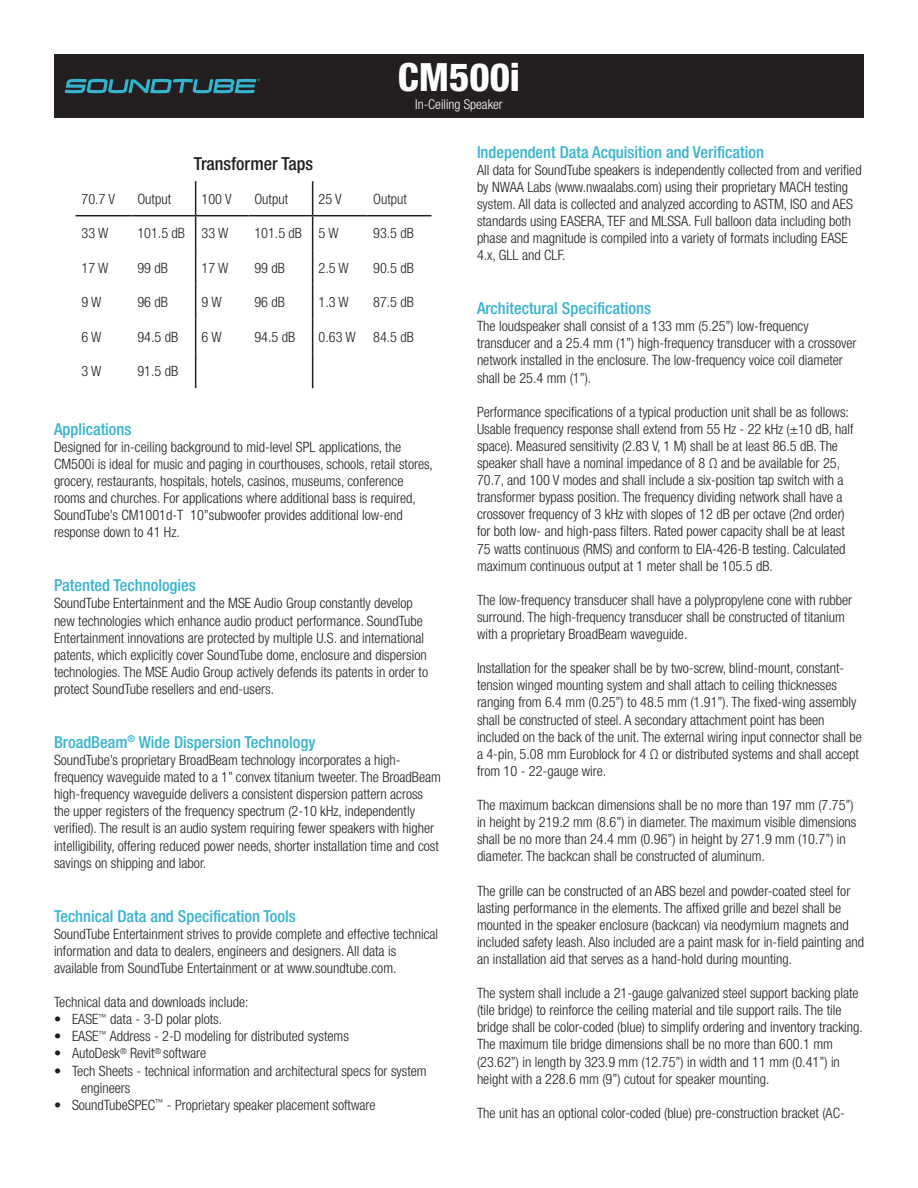
<style>
.page{position:relative;width:918px;height:1188px;background:#fff}
.page>*{position:absolute;margin:0;border:0;box-sizing:border-box;transform-origin:0 0}
.t1{font:800 condensed 39px "Helvetica Neue LT Std";color:#fff}
.t2{font:500 condensed 18px "Helvetica Neue LT Std";color:#231f20}
.t3{font:500 condensed 16.5px "Helvetica Neue LT Std";color:#35b3ce}
.t4{font:300 condensed 14.25px/17.1px "Helvetica Neue LT Std";color:#201d1e}
.t5{font:300 condensed 14.25px "Helvetica Neue LT Std";color:#231f20}
.t6{font:300 condensed 13.5px "Helvetica Neue LT Std";color:#fff}
</style>
<div class="page">
<div style="left:54px;top:54px;width:810px;height:64px;background:#231f20"></div>
<svg style="left:65px;top:79px;width:195px;height:14px"></svg>
<hr style="left:195px;top:216px;width:1px;height:34px;background:#231f20">
<hr style="left:195px;top:250px;width:1px;height:35px;background:#231f20">
<hr style="left:195px;top:285px;width:1px;height:34px;background:#231f20">
<hr style="left:195px;top:319px;width:1px;height:35px;background:#231f20">
<hr style="left:195px;top:354px;width:1px;height:34px;background:#231f20">
<hr style="left:312px;top:216px;width:1px;height:34px;background:#231f20">
<hr style="left:312px;top:250px;width:1px;height:35px;background:#231f20">
<hr style="left:312px;top:285px;width:1px;height:34px;background:#231f20">
<hr style="left:312px;top:319px;width:1px;height:35px;background:#231f20">
<hr style="left:312px;top:354px;width:1px;height:34px;background:#231f20">
<hr style="left:195px;top:181px;width:1px;height:34px;background:#231f20">
<hr style="left:312px;top:181px;width:1px;height:34px;background:#231f20">
<hr style="left:76px;top:215px;width:55px;height:1px;background:#231f20">
<hr style="left:131px;top:215px;width:65px;height:1px;background:#231f20">
<hr style="left:196px;top:215px;width:52px;height:1px;background:#231f20">
<hr style="left:248px;top:215px;width:65px;height:1px;background:#231f20">
<hr style="left:313px;top:215px;width:54px;height:1px;background:#231f20">
<hr style="left:367px;top:215px;width:64px;height:1px;background:#231f20">
<p class="t1" style="left:398px;top:53px;width:124px">CM500i</p>
<p class="t6" style="left:415px;top:96px;width:89px">In-Ceiling Speaker</p>
<p class="t2" style="left:194px;top:153px;width:121px">Transformer Taps</p>
<p class="t5" style="left:82px;top:190px;width:35px">70.7 V</p>
<p class="t5" style="left:137px;top:190px;width:35px">Output</p>
<p class="t5" style="left:202px;top:190px;width:31px">100 V</p>
<p class="t5" style="left:254px;top:190px;width:35px">Output</p>
<p class="t5" style="left:319px;top:190px;width:25px">25 V</p>
<p class="t5" style="left:373px;top:190px;width:35px">Output</p>
<p class="t5" style="left:82px;top:225px;width:28px">33 W</p>
<p class="t5" style="left:137px;top:225px;width:49px">101.5 dB</p>
<p class="t5" style="left:202px;top:225px;width:28px">33 W</p>
<p class="t5" style="left:254px;top:225px;width:49px">101.5 dB</p>
<p class="t5" style="left:319px;top:225px;width:22px">5 W</p>
<p class="t5" style="left:373px;top:225px;width:42px">93.5 dB</p>
<p class="t5" style="left:82px;top:259px;width:28px">17 W</p>
<p class="t5" style="left:137px;top:259px;width:32px">99 dB</p>
<p class="t5" style="left:202px;top:259px;width:28px">17 W</p>
<p class="t5" style="left:254px;top:259px;width:32px">99 dB</p>
<p class="t5" style="left:319px;top:259px;width:32px">2.5 W</p>
<p class="t5" style="left:373px;top:259px;width:42px">90.5 dB</p>
<p class="t5" style="left:82px;top:294px;width:22px">9 W</p>
<p class="t5" style="left:137px;top:294px;width:32px">96 dB</p>
<p class="t5" style="left:202px;top:294px;width:22px">9 W</p>
<p class="t5" style="left:254px;top:294px;width:32px">96 dB</p>
<p class="t5" style="left:319px;top:294px;width:32px">1.3 W</p>
<p class="t5" style="left:373px;top:294px;width:42px">87.5 dB</p>
<p class="t5" style="left:82px;top:328px;width:22px">6 W</p>
<p class="t5" style="left:137px;top:328px;width:42px">94.5 dB</p>
<p class="t5" style="left:202px;top:328px;width:22px">6 W</p>
<p class="t5" style="left:254px;top:328px;width:42px">94.5 dB</p>
<p class="t5" style="left:319px;top:328px;width:39px">0.63 W</p>
<p class="t5" style="left:373px;top:328px;width:42px">84.5 dB</p>
<p class="t5" style="left:82px;top:363px;width:22px">3 W</p>
<p class="t5" style="left:137px;top:363px;width:42px">91.5 dB</p>
<p class="t3" style="left:54px;top:419px;width:79px">Applications</p>
<p class="t4" style="left:54px;top:438px;width:381px">Designed for in-ceiling background to mid-level SPL applications, the CM500i is ideal for music and paging in courthouses, schools, retail stores, grocery, restaurants, hospitals, hotels, casinos, museums, conference rooms and churches. For applications where additional bass is required, SoundTube’s CM1001d-T 10”subwoofer provides additional low-end response down to 41 Hz.</p>
<p class="t3" style="left:54px;top:576px;width:143px">Patented Technologies</p>
<p class="t4" style="left:54px;top:595px;width:376px">SoundTube Entertainment and the MSE Audio Group constantly develop new technologies which enhance audio product performance. SoundTube Entertainment innovations are protected by multiple U.S. and international patents, which explicitly cover SoundTube dome, enclosure and dispersion technologies. The MSE Audio Group actively defends its patents in order to protect SoundTube resellers and end-users.</p>
<p class="t3" style="left:54px;top:732px;width:263px">BroadBeam<sup>®</sup> Wide Dispersion Technology</p>
<p class="t4" style="left:54px;top:751px;width:389px">SoundTube’s proprietary BroadBeam technology incorporates a high&shy;frequency waveguide mated to a 1” convex titanium tweeter. The BroadBeam high-frequency waveguide delivers a consistent dispersion pattern across the upper registers of the frequency spectrum (2-10 kHz, independently verified). The result is an audio system requiring fewer speakers with higher intelligibility, offering reduced power needs, shorter installation time and cost savings on shipping and labor.</p>
<p class="t3" style="left:54px;top:906px;width:243px">Technical Data and Specification Tools</p>
<p class="t4" style="left:54px;top:925px;width:386px">SoundTube Entertainment strives to provide complete and effective technical information and data to dealers, engineers and designers. All data is available from SoundTube Entertainment or at www.soundtube.com.</p>
<p class="t4" style="left:54px;top:993px;width:196px">Technical data and downloads include:</p>
<p class="t4" style="left:54px;top:1011px;width:170px">• EASE<sup>™</sup> data - 3-D polar plots.</p>
<p class="t4" style="left:54px;top:1028px;width:296px">• EASE<sup>™</sup> Address - 2-D modeling for distributed systems</p>
<p class="t4" style="left:54px;top:1045px;width:154px">• AutoDesk<sup>®</sup> Revit<sup>®</sup> software</p>
<p class="t4" style="left:81px;top:1062px;width:347px;text-indent:-27px">• Tech Sheets - technical information and architectural specs for system engineers</p>
<p class="t4" style="left:54px;top:1096px;width:323px">• SoundTubeSPEC<sup>™</sup> - Proprietary speaker placement software</p>
<p class="t3" style="left:477px;top:142px;width:289px">Independent Data Acquisition and Verification</p>
<p class="t4" style="left:477px;top:161px;width:386px">All data for SoundTube speakers is independently collected from and verified by NWAA Labs (www.nwaalabs.com) using their proprietary MACH testing system. All data is collected and analyzed according to ASTM, ISO and AES standards using EASERA, TEF and MLSSA. Full balloon data including both phase and magnitude is compiled into a variety of formats including EASE 4.x, GLL and CLF.</p>
<p class="t3" style="left:477px;top:298px;width:176px">Architectural Specifications</p>
<p class="t4" style="left:477px;top:318px;width:381px">The loudspeaker shall consist of a 133 mm (5.25”) low-frequency transducer and a 25.4 mm (1”) high-frequency transducer with a crossover network installed in the enclosure. The low-frequency voice coil diameter shall be 25.4 mm (1”).</p>
<p class="t4" style="left:477px;top:403px;width:378px">Performance specifications of a typical production unit shall be as follows:<br>Usable frequency response shall extend from 55 Hz - 22 kHz (±10 dB, half space). Measured sensitivity (2.83 V, 1 M) shall be at least 86.5 dB. The speaker shall have a nominal impedance of 8 Ω and be available for 25, 70.7, and 100 V modes and shall include a six-position tap switch with a transformer bypass position. The frequency dividing network shall have a crossover frequency of 3 kHz with slopes of 12 dB per octave (2nd order) for both low- and high-pass filters. Rated power capacity shall be at least 75 watts continuous (RMS) and conform to EIA-426-B testing. Calculated maximum continuous output at 1 meter shall be 105.5 dB.</p>
<p class="t4" style="left:477px;top:591px;width:377px">The low-frequency transducer shall have a polypropylene cone with rubber surround. The high-frequency transducer shall be constructed of titanium with a proprietary BroadBeam waveguide.</p>
<p class="t4" style="left:477px;top:660px;width:386px">Installation for the speaker shall be by two-screw, blind-mount, constant&shy;tension winged mounting system and shall attach to ceiling thicknesses ranging from 6.4 mm (0.25”) to 48.5 mm (1.91”). The fixed-wing assembly shall be constructed of steel. A secondary attachment point has been included on the back of the unit. The external wiring input connector shall be a 4-pin, 5.08 mm Euroblock for 4 Ω or distributed systems and shall accept from 10 - 22-gauge wire.</p>
<p class="t4" style="left:477px;top:796px;width:381px">The maximum backcan dimensions shall be no more than 197 mm (7.75”) in height by 219.2 mm (8.6”) in diameter. The maximum visible dimensions shall be no more than 24.4 mm (0.96”) in height by 271.9 mm (10.7”) in diameter. The backcan shall be constructed of aluminum.</p>
<p class="t4" style="left:477px;top:882px;width:389px">The grille can be constructed of an ABS bezel and powder-coated steel for lasting performance in the elements. The affixed grille and bezel shall be mounted in the speaker enclosure (backcan) via neodymium magnets and included safety leash. Also included are a paint mask for in-field painting and an installation aid that serves as a hand-hold during mounting.</p>
<p class="t4" style="left:477px;top:984px;width:387px">The system shall include a 21-gauge galvanized steel support backing plate (tile bridge) to reinforce the ceiling material and tile support rails. The tile bridge shall be color-coded (blue) to simplify ordering and inventory tracking.<br>The maximum tile bridge dimensions shall be no more than 600.1 mm (23.62”) in length by 323.9 mm (12.75”) in width and 11 mm (0.41”) in height with a 228.6 mm (9”) cutout for speaker mounting.</p>
<p class="t4" style="left:477px;top:1104px;width:369px">The unit has an optional color-coded (blue) pre-construction bracket (AC-</p>
</div>
